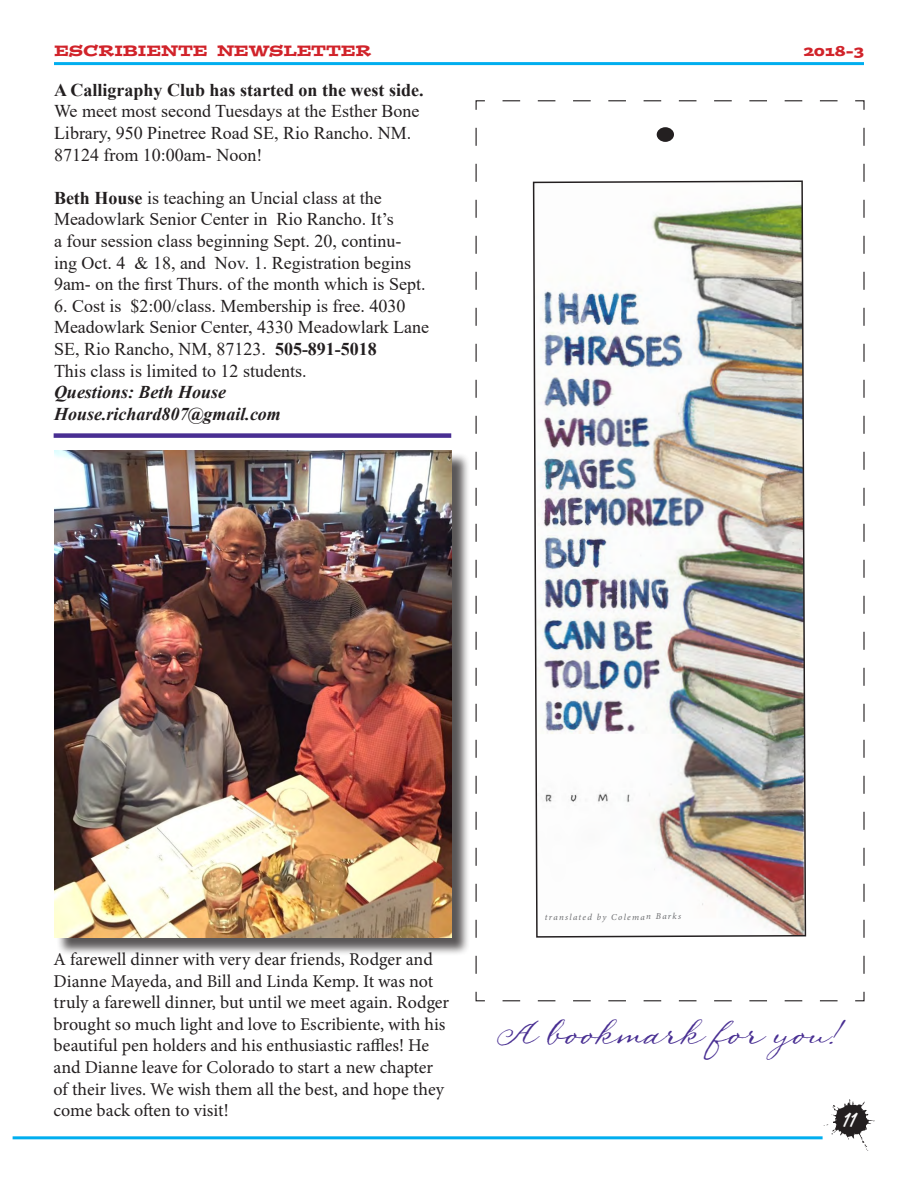
<style>
.page{position:relative;width:918px;height:1188px;background:#fff}
.page>*{position:absolute;margin:0;border:0;box-sizing:border-box;transform-origin:0 0}
.t1{font:27px "Pegsanna HMK";color:#482e92}
.t2{font:700 21px "Succotash Hmk";color:#fafafa}
.t3{font:18px/21.6px "Times New Roman";color:#231f20}
.t4{font:18px/21.6px "Minion Pro";letter-spacing:-.005em;color:#231f20}
.t5{font:italic 700 18px "Times New Roman";color:#231f20}
.t6{font:15px "Postino Std";color:#d1232a}
.t7{font:italic 9px "Minion Pro";letter-spacing:.14em;color:#6c6d70}
.s1{font-weight:700}
</style>
<div class="page">
<hr style="left:54px;top:62px;width:810px;height:3px;background:#00aeef">
<hr style="left:13px;top:1136px;width:810px;height:3px;background:#00aeef">
<img style="left:823px;top:1099px;width:52px;height:52px">
<div style="left:56px;top:452px;width:414px;height:504px;background:#231f20;opacity:.75"></div>
<img style="left:54px;top:450px;width:397px;height:488px">
<div style="left:54px;top:433px;width:397px;height:5px;background:#482e92"></div>
<img style="left:475px;top:100px;width:390px;height:902px">
<div style="left:655px;top:126px;width:21px;height:17px;background:#231f20;border-radius:50%"></div>
<div style="left:654px;top:124px;width:23px;height:21px;border:3px solid #fff;border-radius:50%"></div>
<p class="t6" style="left:54px;top:40px;width:319px">ESCRIBIENTE NEWSLETTER</p>
<p class="t6" style="left:804px;top:40px;width:62px">2018-3</p>
<p class="t3" style="left:54px;top:78px;width:371px"><span class="s1">A Calligraphy Club has started on the west side.<br></span>We meet most second Tuesdays at the Esther Bone Library, 950 Pinetree Road SE, Rio Rancho. NM.<br>87124 from 10:00am- Noon!</p>
<p class="t3" style="left:54px;top:186px;width:373px"><span class="s1">Beth House</span> is teaching an Uncial class at the Meadowlark Senior Center in Rio Rancho. It’s<br>a four session class beginning Sept. 20, continu&shy;ing Oct. 4 &amp; 18, and Nov. 1. Registration begins 9am- on the first Thurs. of the month which is Sept.</p>
<p class="t3" style="left:54px;top:294px;width:377px">6. Cost is $2:00/class. Membership is free. 4030<br>Meadowlark Senior Center, 4330 Meadowlark Lane<br>SE, Rio Rancho, NM, 87123. <span class="s1">505-891-5018</span></p>
<p class="t3" style="left:54px;top:359px;width:254px">This class is limited to 12 students.</p>
<p class="t5" style="left:54px;top:380px;width:174px">Questions: Beth House</p>
<p class="t5" style="left:54px;top:401px;width:228px">House.richard807@gmail.com</p>
<p class="t4" style="left:54px;top:949px;width:397px">A farewell dinner with very dear friends, Rodger and Dianne Mayeda, and Bill and Linda Kemp. It was not truly a farewell dinner, but until we meet again. Rodger brought so much light and love to Escribiente, with his beautiful pen holders and his enthusiastic raffles! He and Dianne leave for Colorado to start a new chapter of their lives. We wish them all the best, and hope they come back often to visit!</p>
<p class="t7" style="left:545px;top:911px;width:138px">translated by Coleman Barks</p>
<p class="t1" style="left:498px;top:1018px;width:347px">A bookmark for you!</p>
<p class="t2" style="left:843px;top:1107px;width:15px">11</p>
</div>
